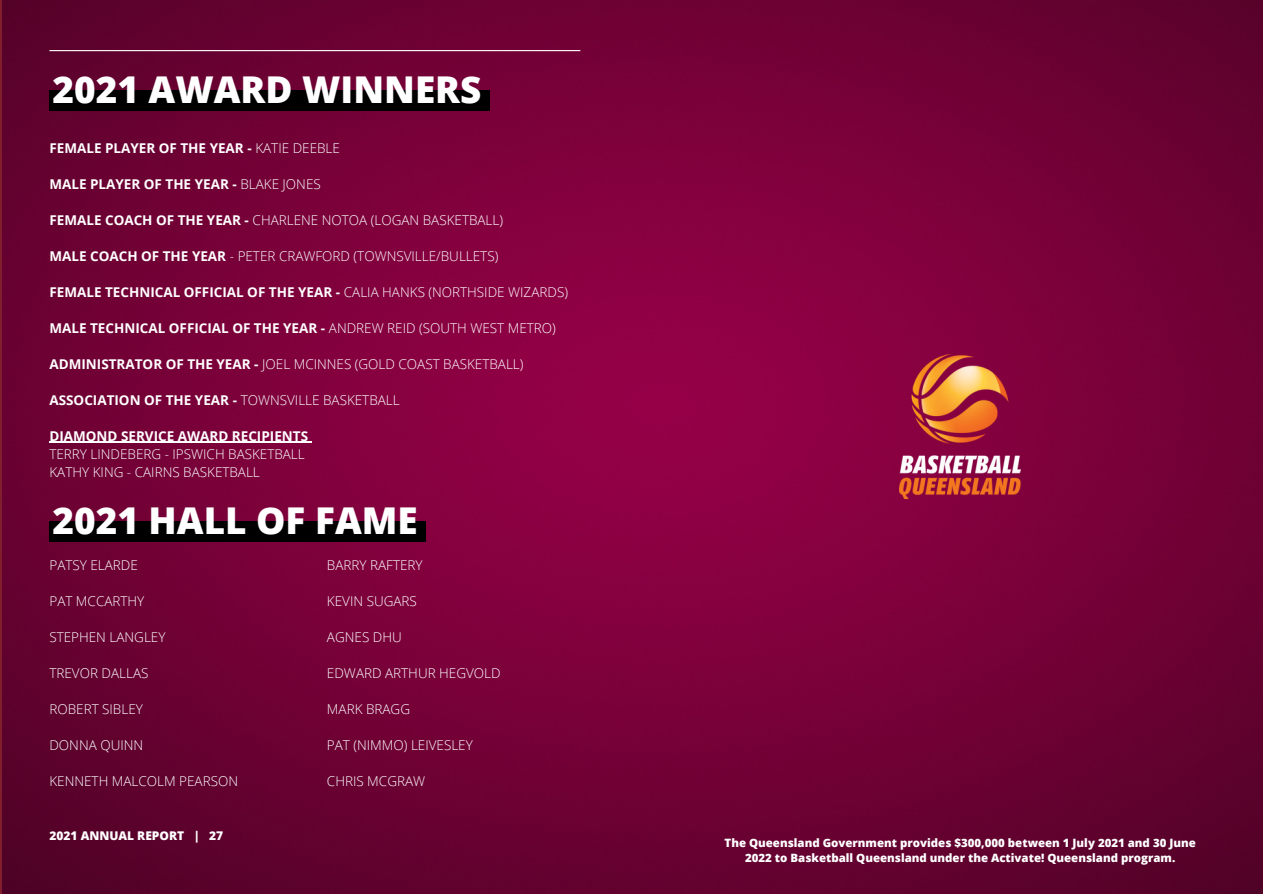
<style>
.page{position:relative;width:1263px;height:894px;background:#fff}
.page>*{position:absolute;margin:0;border:0;box-sizing:border-box;transform-origin:0 0}
.t1{font:800 36.9px "Open Sans";color:#fff}
.t2{font:300 13.5px/18px "Open Sans";color:#fff}
.t3{font:700 13.5px "Open Sans";color:#fff}
.t4{font:800 12px "Open Sans";color:#fff}
.t5{font:800 11.4px/15px "Open Sans";color:#fff;text-align:center}
.s1{font-weight:300}
.s2{font-weight:700}
</style>
<div class="page">
<img style="left:2px;top:0;width:1261px;height:893px">
<hr style="left:49px;top:50px;width:531px;height:1px;background:#fff">
<div style="left:50px;top:91px;width:440px;height:20px;background:#000"></div>
<div style="left:50px;top:521px;width:376px;height:20px;background:#000"></div>
<img style="left:899px;top:354px;width:122px;height:144px">
<hr style="left:49px;top:441px;width:259px;height:2px;background:#fff">
<h1 class="t1" style="left:52px;top:64px;width:431px">2021 AWARD WINNERS</h1>
<p class="t3" style="left:49px;top:138px;width:292px">FEMALE PLAYER OF THE YEAR - <span class="s1">KATIE DEEBLE</span></p>
<p class="t3" style="left:49px;top:174px;width:273px">MALE PLAYER OF THE YEAR - <span class="s1">BLAKE JONES</span></p>
<p class="t2" style="left:49px;top:210px;width:455px"><span class="s2">FEMALE COACH OF THE YEAR -</span> CHARLENE NOTOA (LOGAN BASKETBALL)</p>
<p class="t2" style="left:49px;top:246px;width:450px"><span class="s2">MALE COACH OF THE YEAR</span> - PETER CRAWFORD (TOWNSVILLE/BULLETS)</p>
<p class="t3" style="left:49px;top:282px;width:520px">FEMALE TECHNICAL OFFICIAL OF THE YEAR - <span class="s1">CALIA HANKS (NORTHSIDE WIZARDS)</span></p>
<p class="t3" style="left:49px;top:318px;width:508px">MALE TECHNICAL OFFICIAL OF THE YEAR - <span class="s1">ANDREW REID (SOUTH WEST METRO)</span></p>
<p class="t2" style="left:49px;top:354px;width:476px"><span class="s2">ADMINISTRATOR OF THE YEAR -</span> JOEL MCINNES (GOLD COAST BASKETBALL)</p>
<p class="t3" style="left:49px;top:390px;width:352px">ASSOCIATION OF THE YEAR - <span class="s1">TOWNSVILLE BASKETBALL</span></p>
<p class="t3" style="left:49px;top:426px;width:260px">DIAMOND SERVICE AWARD RECIPIENTS</p>
<p class="t2" style="left:49px;top:444px;width:257px">TERRY LINDEBERG - IPSWICH BASKETBALL<br>KATHY KING - CAIRNS BASKETBALL</p>
<h1 class="t1" style="left:52px;top:494px;width:367px">2021 HALL OF FAME</h1>
<p class="t2" style="left:49px;top:555px;width:90px">PATSY ELARDE</p>
<p class="t2" style="left:49px;top:591px;width:96px">PAT MCCARTHY</p>
<p class="t2" style="left:49px;top:627px;width:118px">STEPHEN LANGLEY</p>
<p class="t2" style="left:49px;top:663px;width:101px">TREVOR DALLAS</p>
<p class="t2" style="left:49px;top:699px;width:95px">ROBERT SIBLEY</p>
<p class="t2" style="left:49px;top:735px;width:95px">DONNA QUINN</p>
<p class="t2" style="left:49px;top:771px;width:190px">KENNETH MALCOLM PEARSON</p>
<p class="t2" style="left:327px;top:555px;width:97px">BARRY RAFTERY</p>
<p class="t2" style="left:327px;top:591px;width:91px">KEVIN SUGARS</p>
<p class="t2" style="left:327px;top:627px;width:76px">AGNES DHU</p>
<p class="t2" style="left:327px;top:663px;width:175px">EDWARD ARTHUR HEGVOLD</p>
<p class="t2" style="left:327px;top:699px;width:85px">MARK BRAGG</p>
<p class="t2" style="left:327px;top:735px;width:147px">PAT (NIMMO) LEIVESLEY</p>
<p class="t2" style="left:327px;top:771px;width:100px">CHRIS MCGRAW</p>
<p class="t4" style="left:49px;top:827px;width:175px">2021 ANNUAL REPORT | 27</p>
<p class="t5" style="left:725px;top:834px;width:473px">The Queensland Government provides $300,000 between 1 July 2021 and 30 June<br>2022 to Basketball Queensland under the Activate! Queensland program.</p>
</div>
